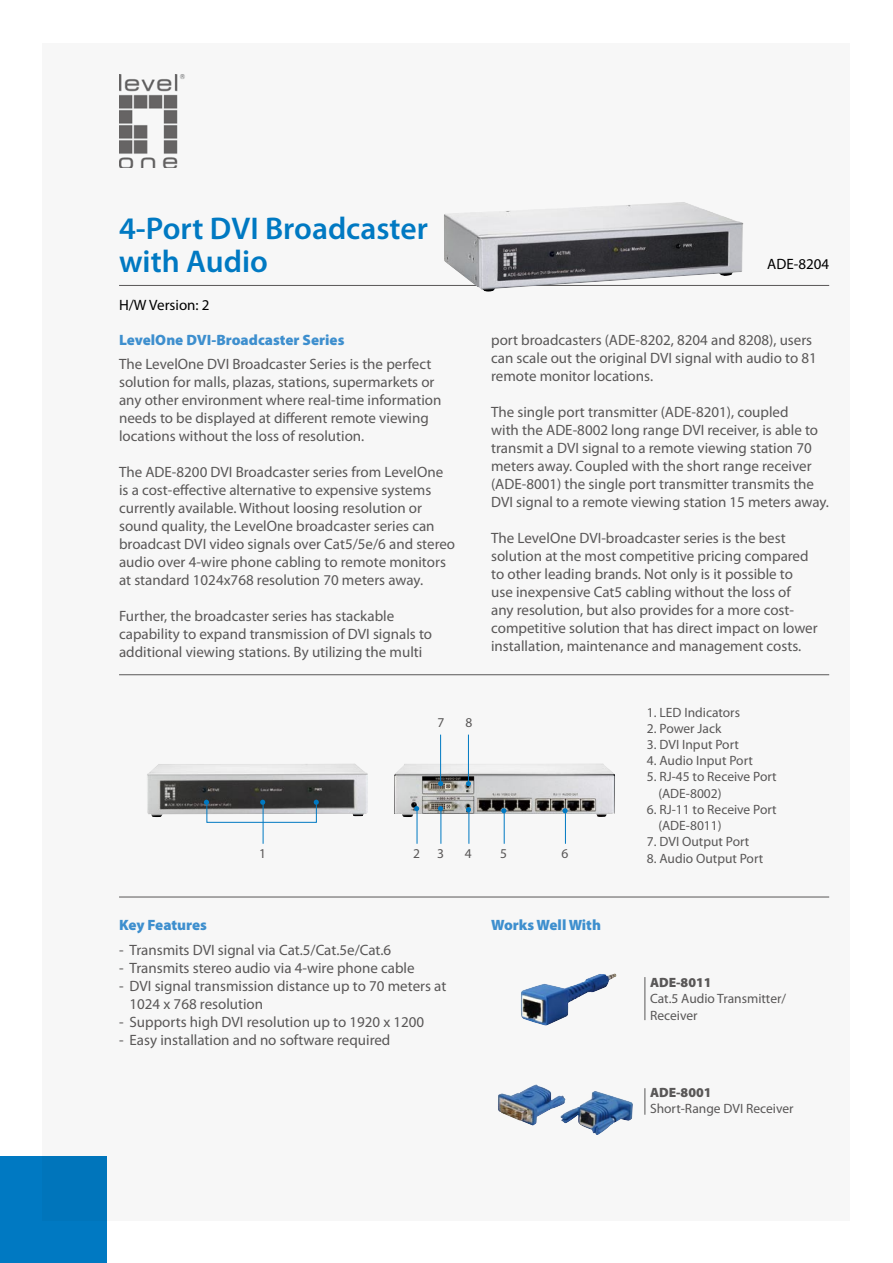
<style>
.page{position:relative;width:893px;height:1263px;background:#fff}
.page>*{position:absolute;margin:0;border:0;box-sizing:border-box;transform-origin:0 0}
.t1{font:600 31.5px/33px "Myriad Pro";color:#0079c2}
.t2{font:15px/18px "Myriad Pro";color:#595757}
.t3{font:900 15px "Myriad Pro";color:#3e8fce}
.t4{font:15px "Myriad Pro";color:#000}
.t5{font:13.5px/16.2px "Myriad Pro";color:#595757}
.t6{font:900 13.5px "Myriad Pro";color:#595757}
</style>
<div class="page">
<div style="left:43px;top:43px;width:807px;height:1177px;background:#f7f7f7"></div>
<div style="left:0;top:1157px;width:106px;height:106px;background:#0079c2"></div>
<img style="left:119px;top:74px;width:66px;height:94px">
<hr style="left:119px;top:285px;width:710px;height:1px;background:#595757">
<img style="left:147px;top:763px;width:221px;height:54px">
<img style="left:394px;top:763px;width:221px;height:54px">
<hr style="left:119px;top:674px;width:710px;height:1px;background:#595757">
<svg style="left:644px;top:1088px;width:1px;height:27px"></svg>
<hr style="left:644px;top:977px;width:1px;height:43px;background:#595757">
<hr style="left:119px;top:897px;width:710px;height:1px;background:#595757">
<img style="left:521px;top:973px;width:96px;height:53px">
<img style="left:498px;top:1084px;width:135px;height:51px">
<hr style="left:263px;top:803px;width:1px;height:41px;background:#0079c2">
<hr style="left:417px;top:810px;width:1px;height:34px;background:#0079c2">
<hr style="left:441px;top:810px;width:1px;height:34px;background:#0079c2">
<hr style="left:468px;top:811px;width:1px;height:33px;background:#0079c2">
<hr style="left:504px;top:812px;width:1px;height:32px;background:#0079c2">
<hr style="left:565px;top:812px;width:1px;height:32px;background:#0079c2">
<svg style="left:562px;top:808px;width:6px;height:5px"></svg>
<svg style="left:501px;top:808px;width:5px;height:5px"></svg>
<svg style="left:466px;top:807px;width:5px;height:5px"></svg>
<svg style="left:438px;top:806px;width:5px;height:5px"></svg>
<svg style="left:414px;top:806px;width:5px;height:5px"></svg>
<hr style="left:440px;top:735px;width:1px;height:48px;background:#0079c2">
<svg style="left:438px;top:781px;width:5px;height:5px"></svg>
<hr style="left:468px;top:735px;width:1px;height:48px;background:#0079c2">
<svg style="left:466px;top:781px;width:5px;height:5px"></svg>
<svg style="left:204px;top:800px;width:115px;height:23px"></svg>
<img style="left:444px;top:202px;width:300px;height:90px">
<h1 class="t1" style="left:119px;top:211px;width:310px">4-Port DVI Broadcaster with Audio</h1>
<p class="t4" style="left:119px;top:295px;width:92px">H/W Version: 2</p>
<p class="t3" style="left:119px;top:329px;width:227px">LevelOne DVI-Broadcaster Series</p>
<p class="t2" style="left:119px;top:355px;width:324px">The LevelOne DVI Broadcaster Series is the perfect solution for malls, plazas, stations, supermarkets or any other environment where real-time information needs to be displayed at different remote viewing locations without the loss of resolution.</p>
<p class="t2" style="left:119px;top:463px;width:338px">The ADE-8200 DVI Broadcaster series from LevelOne is a cost-effective alternative to expensive systems currently available. Without loosing resolution or sound quality, the LevelOne broadcaster series can broadcast DVI video signals over Cat5/5e/6 and stereo audio over 4-wire phone cabling to remote monitors at standard 1024x768 resolution 70 meters away.</p>
<p class="t2" style="left:119px;top:607px;width:315px">Further, the broadcaster series has stackable capability to expand transmission of DVI signals to additional viewing stations. By utilizing the multi</p>
<p class="t4" style="left:767px;top:255px;width:63px">ADE-8204</p>
<p class="t2" style="left:491px;top:330px;width:327px">port broadcasters (ADE-8202, 8204 and 8208), users can scale out the original DVI signal with audio to 81 remote monitor locations.</p>
<p class="t2" style="left:491px;top:402px;width:339px">The single port transmitter (ADE-8201), coupled<br>with the ADE-8002 long range DVI receiver, is able to transmit a DVI signal to a remote viewing station 70 meters away. Coupled with the short range receiver (ADE-8001) the single port transmitter transmits the DVI signal to a remote viewing station 15 meters away.</p>
<p class="t2" style="left:491px;top:528px;width:328px">The LevelOne DVI-broadcaster series is the best solution at the most competitive pricing compared to other leading brands. Not only is it possible to use inexpensive Cat5 cabling without the loss of<br>any resolution, but also provides for a more cost&shy;competitive solution that has direct impact on lower installation, maintenance and management costs.</p>
<p class="t5" style="left:438px;top:714px;width:8px">7</p>
<p class="t5" style="left:465px;top:714px;width:8px">8</p>
<p class="t5" style="left:259px;top:845px;width:8px">1</p>
<p class="t5" style="left:413px;top:845px;width:8px">2</p>
<p class="t5" style="left:437px;top:845px;width:8px">3</p>
<p class="t5" style="left:465px;top:845px;width:8px">4</p>
<p class="t5" style="left:500px;top:845px;width:8px">5</p>
<p class="t5" style="left:561px;top:845px;width:8px">6</p>
<p class="t3" style="left:119px;top:915px;width:89px">Key Features</p>
<p class="t2" style="left:119px;top:940px;width:274px">- Transmits DVI signal via Cat.5/Cat.5e/Cat.6</p>
<p class="t2" style="left:119px;top:958px;width:297px">- Transmits stereo audio via 4-wire phone cable</p>
<p class="t2" style="left:130px;top:976px;width:318px;text-indent:-10px">- DVI signal transmission distance up to 70 meters at<br>1024 x 768 resolution</p>
<p class="t2" style="left:119px;top:1012px;width:307px">- Supports high DVI resolution up to 1920 x 1200</p>
<p class="t2" style="left:119px;top:1030px;width:273px">- Easy installation and no software required</p>
<p class="t3" style="left:491px;top:915px;width:111px">Works Well With</p>
<p class="t5" style="left:647px;top:704px;width:95px">1. LED Indicators</p>
<p class="t5" style="left:647px;top:720px;width:76px">2. Power Jack</p>
<p class="t5" style="left:647px;top:736px;width:93px">3. DVI Input Port</p>
<p class="t5" style="left:647px;top:752px;width:107px">4. Audio Input Port</p>
<p class="t5" style="left:658px;top:769px;width:120px;text-indent:-11px">5. RJ-45 to Receive Port (ADE-8002)</p>
<p class="t5" style="left:658px;top:801px;width:120px;text-indent:-11px">6. RJ-11 to Receive Port (ADE-8011)</p>
<p class="t5" style="left:647px;top:833px;width:104px">7. DVI Output Port</p>
<p class="t5" style="left:647px;top:850px;width:118px">8. Audio Output Port</p>
<p class="t6" style="left:650px;top:974px;width:63px">ADE-8011</p>
<p class="t5" style="left:650px;top:990px;width:138px">Cat.5 Audio Transmitter/<br>Receiver</p>
<p class="t6" style="left:650px;top:1083px;width:63px">ADE-8001</p>
<p class="t5" style="left:650px;top:1100px;width:145px">Short-Range DVI Receiver</p>
</div>
